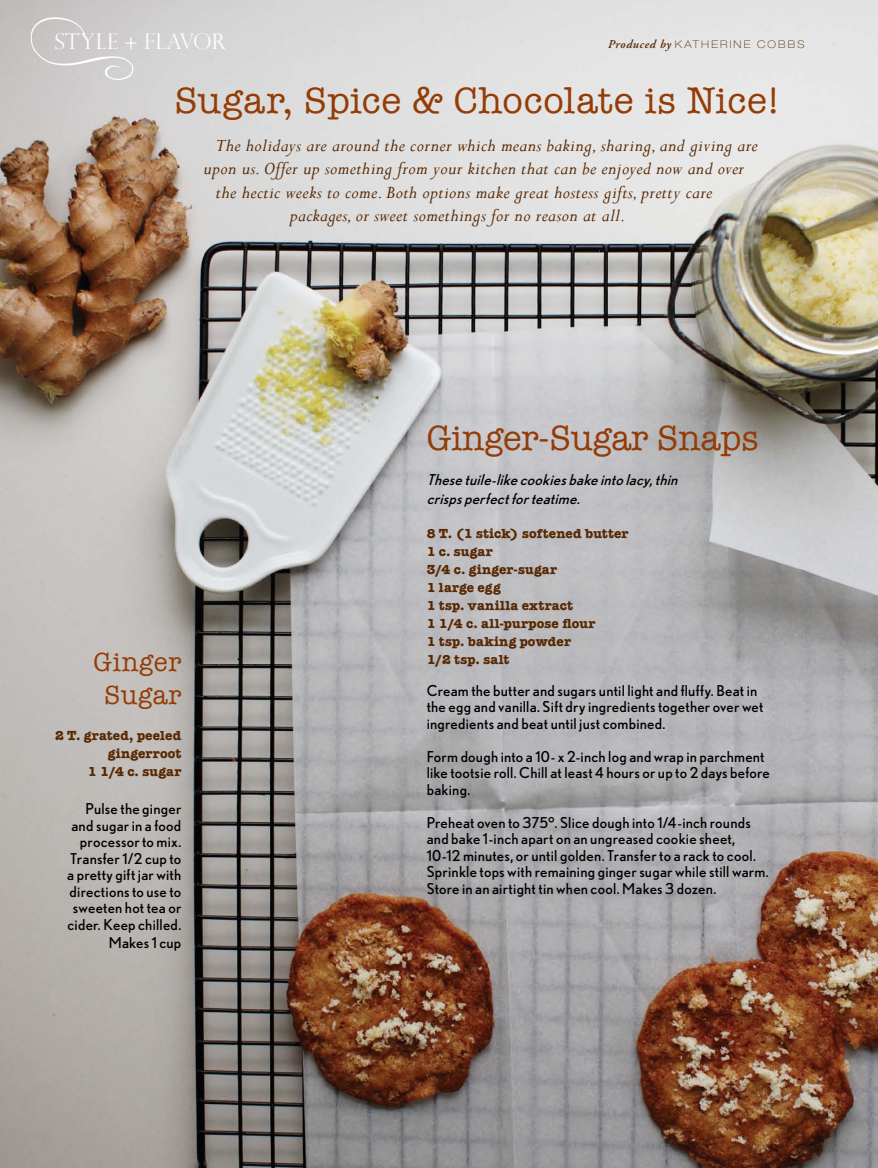
<style>
.page{position:relative;width:878px;height:1168px;background:#fff}
.page>*{position:absolute;margin:0;border:0;box-sizing:border-box;transform-origin:0 0}
.t1{font:37.5px "American Typewriter";letter-spacing:.01em;color:#933c06}
.t2{font:36px "American Typewriter";color:#933c06}
.t3{font:27px/33px "American Typewriter";letter-spacing:.03em;color:#933c06;text-align:center}
.t4{font:300 21.6px "Perpetua Titling";letter-spacing:.01em;color:#fff}
.t5{font:italic 19.5px "Perpetua";letter-spacing:.02em;color:#572700}
.t6{font:15px/16.5px "Nobel";letter-spacing:.015em;color:#000}
.t7{font:italic 15px/19.5px "Nobel";color:#000}
.t8{font:700 13.5px/18px "American Typewriter";letter-spacing:.015em;color:#572700}
.t9{font:100 expanded 10.5px "Helvetica Neue";letter-spacing:.2em;color:#572700}
.s1{font-family:"Adobe Garamond";font-weight:600;font-style:italic;font-stretch:normal;font-size:12px}
</style>
<div class="page">
<img style="left:0;top:0;width:878px;height:1168px">
<svg style="left:30px;top:17px;width:104px;height:63px;background:#cfcccc"></svg>
<h3 class="t4" style="left:55px;top:29px;width:173px">STYLE + FLAVOR</h3>
<p class="t9" style="left:607px;top:38px;width:198px"><span class="s1">Produced by</span> KATHERINE COBBS</p>
<h1 class="t1" style="left:174px;top:72px;width:608px">Sugar, Spice &amp; Chocolate is Nice!</h1>
<h3 class="t5" style="left:215px;top:133px;width:543px">The holidays are around the corner which means baking, sharing, and giving are</h3>
<h3 class="t5" style="left:203px;top:156px;width:542px">upon us. Offer up something from your kitchen that can be enjoyed now and over</h3>
<h3 class="t5" style="left:216px;top:180px;width:498px">the hectic weeks to come. Both options make great hostess gifts, pretty care</h3>
<h3 class="t5" style="left:290px;top:203px;width:337px">packages, or sweet somethings for no reason at all.</h3>
<h3 class="t3" style="left:93px;top:644px;width:89px">Ginger<br>Sugar</h3>
<p class="t8" style="left:55px;top:726px;width:128px;text-align:right">2 T. grated, peeled gingerroot<br>1 1/4 c. sugar</p>
<p class="t6" style="left:67px;top:800px;width:116px;text-align:right">Pulse the ginger and sugar in a food processor to mix.<br>Transfer 1/2 cup to a pretty gift jar with directions to use to sweeten hot tea or cider. Keep chilled.</p>
<p class="t6" style="left:109px;top:934px;width:74px">Makes 1 cup</p>
<h2 class="t2" style="left:426px;top:410px;width:333px">Ginger-Sugar Snaps</h2>
<p class="t7" style="left:426px;top:469px;width:257px">Thesetuile-likecookiesbakeintolacy,thin crispsperfectforteatime.</p>
<p class="t8" style="left:426px;top:524px;width:203px">8 T. (1 stick) softened butter<br>1 c. sugar<br>3/4 c. ginger-sugar<br>1 large egg<br>1 tsp. vanilla extract<br>1 1/4 c. all-purpose flour<br>1 tsp. baking powder<br>1/2 tsp. salt</p>
<p class="t6" style="left:426px;top:682px;width:338px">Cream the butter and sugars until light and fluffy. Beat in the egg and vanilla. Sift dry ingredients together over wet ingredients and beat until just combined.</p>
<p class="t6" style="left:426px;top:748px;width:345px">Form dough into a 10- x 2-inch log and wrap in parchment like tootsie roll. Chill at least 4 hours or up to 2 days before baking.</p>
<p class="t6" style="left:426px;top:814px;width:343px">Preheat oven to 375°. Slice dough into 1/4-inch rounds and bake 1-inch apart on an ungreased cookie sheet, 10-12 minutes, or until golden. Transfer to a rack to cool.<br>Sprinkle tops with remaining ginger sugar while still warm.<br>Store in an airtight tin when cool. Makes 3 dozen.</p>
</div>
